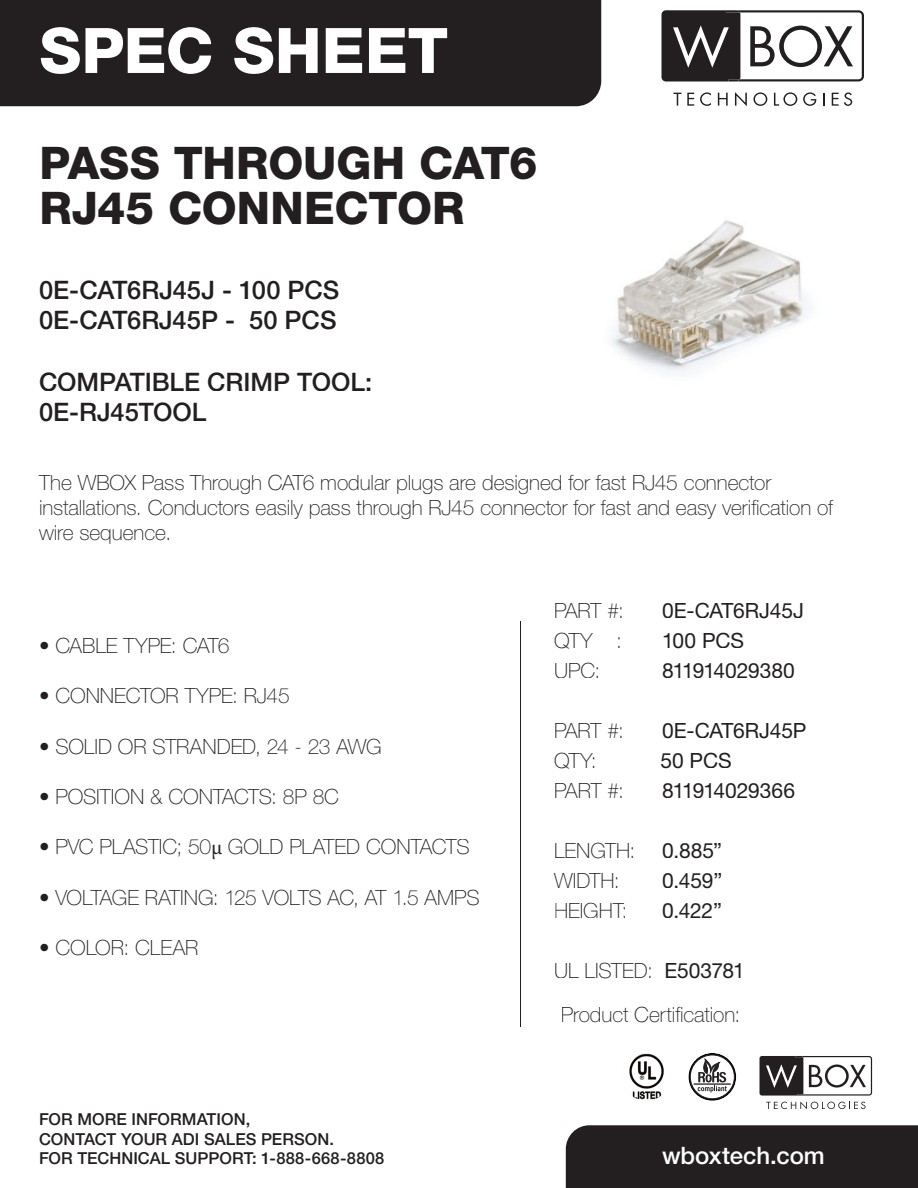
<style>
.page{position:relative;width:918px;height:1188px;background:#fff}
.page>*{position:absolute;margin:0;border:0;box-sizing:border-box;transform-origin:0 0}
.t1{font:800 62.85px "Helvetica Neue LT Std";letter-spacing:.005em;color:#fff}
.t2{font:800 45px/45px "Helvetica Neue LT Std";letter-spacing:-.005em;color:#231f20}
.t3{font:500 25.5px/30.6px "Helvetica Neue LT Std";color:#231f20}
.t4{font:500 24px "Helvetica Neue LT Std";color:#fff}
.t5{font:100 21px/25.2px "Helvetica Neue LT Std";letter-spacing:-.005em;color:#231f20}
.t6{font:21px "Helvetica Neue LT Std";letter-spacing:-.01em;color:#231f20}
.t7{font:500 16.5px/19.8px "Helvetica Neue LT Std";letter-spacing:.005em;color:#231f20}
.s1{font-family:"Minion Pro";font-weight:400}
.s2{font-weight:400}
</style>
<div class="page">
<svg style="left:662px;top:10px;width:202px;height:71px"></svg>
<svg style="left:674px;top:93px;width:7px;height:13px"></svg>
<svg style="left:687px;top:93px;width:7px;height:13px"></svg>
<svg style="left:700px;top:92px;width:11px;height:14px"></svg>
<svg style="left:718px;top:93px;width:10px;height:13px"></svg>
<svg style="left:735px;top:92px;width:12px;height:14px"></svg>
<svg style="left:753px;top:92px;width:14px;height:14px"></svg>
<svg style="left:774px;top:92px;width:23px;height:14px"></svg>
<svg style="left:803px;top:92px;width:13px;height:14px"></svg>
<svg style="left:823px;top:93px;width:1px;height:13px"></svg>
<svg style="left:832px;top:92px;width:20px;height:14px"></svg>
<div style="left:0;top:0;width:601px;height:106px;background:#231f20"></div>
<div style="left:566px;top:1125px;width:352px;height:63px;background:#231f20"></div>
<svg style="left:760px;top:1056px;width:112px;height:53px"></svg>
<img style="left:622px;top:1053px;width:48px;height:48px;border-radius:50%">
<svg style="left:688px;top:1053px;width:48px;height:48px"></svg>
<div style="left:690px;top:1055px;width:45px;height:44px;border:1px solid #231f20;border-radius:50%"></div>
<svg style="left:690px;top:1055px;width:44px;height:44px"></svg>
<img style="left:612px;top:220px;width:200px;height:154px">
<hr style="left:520px;top:621px;width:1px;height:406px;background:#231f20">
<h1 class="t1" style="left:39px;top:15px;width:410px">SPEC SHEET</h1>
<h2 class="t2" style="left:39px;top:141px;width:500px">PASS THROUGH CAT6<br>RJ45 CONNECTOR</h2>
<p class="t3" style="left:39px;top:275px;width:302px">0E-CAT6RJ45J - 100 PCS<br>0E-CAT6RJ45P - 50 PCS</p>
<p class="t3" style="left:39px;top:366px;width:335px">COMPATIBLE CRIMP TOOL:<br>0E-RJ45TOOL</p>
<p class="t5" style="left:39px;top:472px;width:796px">The WBOX Pass Through CAT6 modular plugs are designed for fast RJ45 connector installations. Conductors easily pass through RJ45 connector for fast and easy verification of wire sequence.</p>
<p class="t5" style="left:39px;top:635px;width:192px">• CABLE TYPE: CAT6</p>
<p class="t5" style="left:39px;top:685px;width:252px">• CONNECTOR TYPE: RJ45</p>
<p class="t5" style="left:39px;top:735px;width:344px">• SOLID OR STRANDED, 24 - 23 AWG</p>
<p class="t5" style="left:39px;top:786px;width:301px">• POSITION &amp; CONTACTS: 8P 8C</p>
<p class="t5" style="left:39px;top:836px;width:432px">• PVC PLASTIC; 50<span class="s1">μ</span> GOLD PLATED CONTACTS</p>
<p class="t5" style="left:39px;top:887px;width:442px">• VOLTAGE RATING: 125 VOLTS AC, AT 1.5 AMPS</p>
<p class="t5" style="left:39px;top:937px;width:161px">• COLOR: CLEAR</p>
<p class="t7" style="left:39px;top:1109px;width:347px">FOR MORE INFORMATION,<br>CONTACT YOUR ADI SALES PERSON.<br>FOR TECHNICAL SUPPORT: 1-888-668-8808</p>
<p class="t5" style="left:554px;top:600px;width:72px">PART #:</p>
<p class="t6" style="left:662px;top:598px;width:143px">0E-CAT6RJ45J</p>
<p class="t5" style="left:554px;top:630px;width:69px">QTY :</p>
<p class="t6" style="left:662px;top:628px;width:84px">100 PCS</p>
<p class="t5" style="left:554px;top:660px;width:48px">UPC:</p>
<p class="t6" style="left:662px;top:658px;width:134px">811914029380</p>
<p class="t5" style="left:554px;top:720px;width:71px">PART #:</p>
<p class="t6" style="left:662px;top:718px;width:146px">0E-CAT6RJ45P</p>
<p class="t5" style="left:554px;top:750px;width:44px">QTY:</p>
<p class="t6" style="left:661px;top:748px;width:73px">50 PCS</p>
<p class="t5" style="left:554px;top:780px;width:71px">PART #:</p>
<p class="t6" style="left:662px;top:778px;width:135px">811914029366</p>
<p class="t5" style="left:554px;top:840px;width:83px">LENGTH:</p>
<p class="t6" style="left:662px;top:838px;width:62px">0.885”</p>
<p class="t5" style="left:554px;top:870px;width:67px">WIDTH:</p>
<p class="t6" style="left:662px;top:868px;width:62px">0.459”</p>
<p class="t5" style="left:554px;top:900px;width:75px">HEIGHT:</p>
<p class="t6" style="left:662px;top:898px;width:62px">0.422”</p>
<p class="t5" style="left:554px;top:960px;width:192px">UL LISTED: <span class="s2">E503781</span></p>
<p class="t5" style="left:561px;top:1003px;width:181px">Product Certification:</p>
<p class="t4" style="left:662px;top:1142px;width:164px">wboxtech.com</p>
</div>
